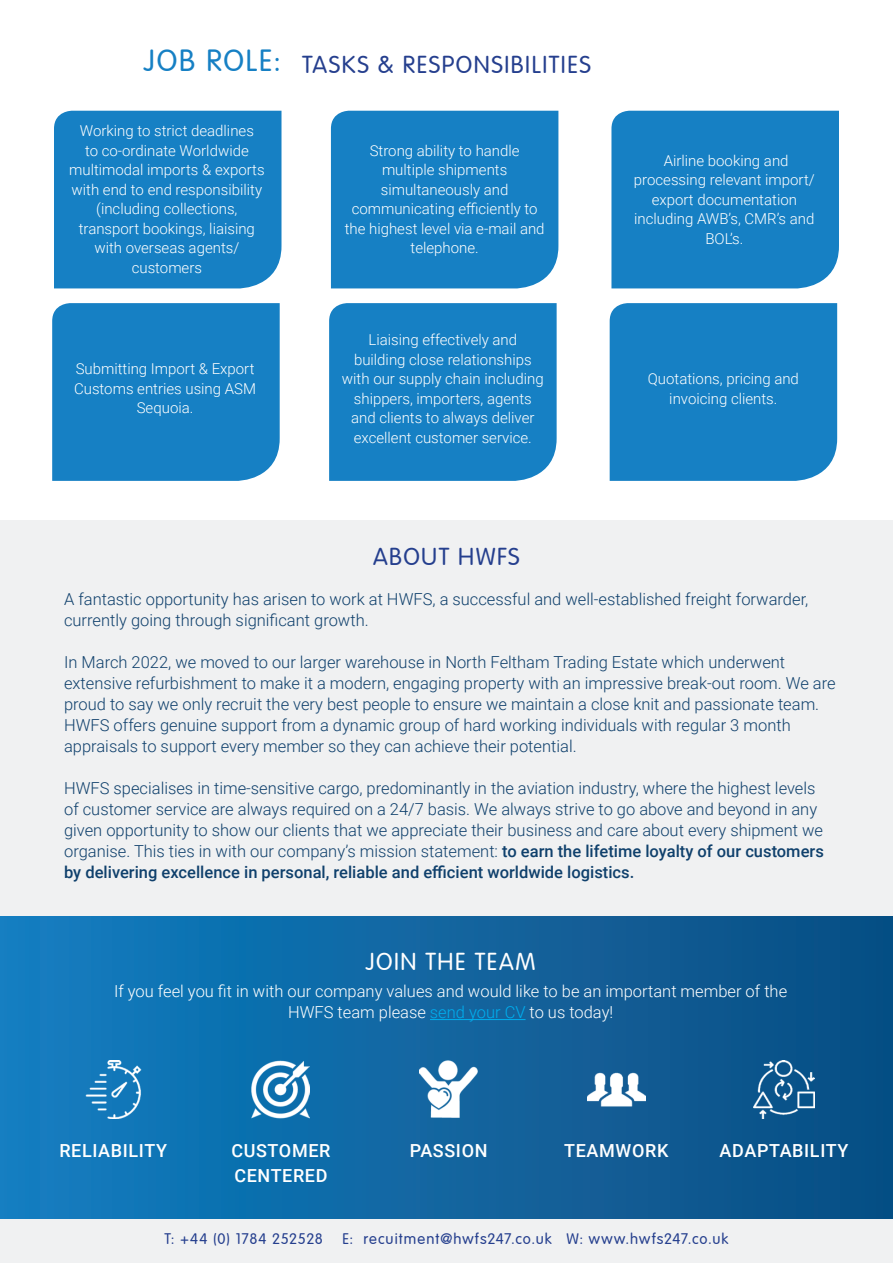
<style>
.page{position:relative;width:893px;height:1263px;background:#fff}
.page>*{position:absolute;margin:0;border:0;box-sizing:border-box;transform-origin:0 0}
.t1{font:300 30px "VAG Rounded";letter-spacing:.06em;color:#1680c4}
.t2{font:300 24px "VAG Rounded";letter-spacing:.06em;color:#253f8e}
.t3{font:300 24px "VAG Rounded";letter-spacing:.065em;color:#fff}
.t4{font:500 18px "Roboto";letter-spacing:.035em;color:#fff}
.t5{font:300 16.5px/21px "Roboto";color:#0f406c}
.t6{font:300 16.5px/21px "Roboto";color:#fff;text-align:center}
.t7{font:300 15px/19.5px "Roboto";color:#fff;text-align:center}
.t8{font:300 15px "VAG Rounded";letter-spacing:.06em;color:#253f8e}
.t9{font:300 15px "VAG Rounded";letter-spacing:.035em;color:#253f8e}
.s1{font-weight:500}
.s2{color:#00aeef}
</style>
<div class="page">
<div style="left:0;top:520px;width:893px;height:396px;background:#f0f1f2"></div>
<div style="left:0;top:1203px;width:893px;height:60px;background:#f0f1f2"></div>
<div style="left:0;top:916px;width:893px;height:302px;background:linear-gradient(to right,#137ec0,#0b4d82)"></div>
<div style="left:611px;top:111px;width:228px;height:177px;background:#1680c4"></div>
<div style="left:610px;top:303px;width:227px;height:178px;background:#1680c4"></div>
<div style="left:54px;top:111px;width:227px;height:177px;background:#1680c4"></div>
<div style="left:52px;top:303px;width:228px;height:178px;background:#1680c4"></div>
<div style="left:331px;top:111px;width:227px;height:177px;background:#1680c4"></div>
<div style="left:329px;top:303px;width:228px;height:178px;background:#1680c4"></div>
<hr style="left:430px;top:1019px;width:96px;height:1px;background:#00aeef">
<img style="left:84px;top:1060px;width:58px;height:58px">
<img style="left:420px;top:1060px;width:58px;height:58px">
<img style="left:252px;top:1060px;width:58px;height:58px">
<img style="left:587px;top:1060px;width:58px;height:58px">
<img style="left:753px;top:1060px;width:62px;height:58px">
<h1 class="t1" style="left:144px;top:44px;width:138px">JOB ROLE:</h1>
<p class="t7" style="left:69px;top:121px;width:197px">Working to strict deadlines<br>to co-ordinate Worldwide multimodal imports &amp; exports with end to end responsibility (including collections, transport bookings, liaising with overseas agents/ customers</p>
<h2 class="t2" style="left:302px;top:50px;width:290px">TASKS &amp; RESPONSIBILITIES</h2>
<p class="t7" style="left:345px;top:140px;width:201px">Strong ability to handle multiple shipments simultaneously and communicating efficiently to the highest level via e-mail and telephone.</p>
<p class="t7" style="left:74px;top:359px;width:183px">Submitting Import &amp; Export<br>Customs entries using ASM<br>Sequoia.</p>
<p class="t7" style="left:342px;top:329px;width:203px">Liaising effectively and building close relationships with our supply chain including shippers, importers, agents and clients to always deliver excellent customer service.</p>
<h2 class="t2" style="left:373px;top:543px;width:148px">ABOUT HWFS</h2>
<p class="t7" style="left:634px;top:150px;width:182px">Airline booking and processing relevant import/ export documentation including AWB’s, CMR’s and<br>BOL’s.</p>
<p class="t7" style="left:648px;top:368px;width:153px">Quotations, pricing and invoicing clients.</p>
<p class="t5" style="left:64px;top:588px;width:746px">A fantastic opportunity has arisen to work at HWFS, a successful and well-established freight forwarder, currently going through significant growth.</p>
<p class="t5" style="left:64px;top:651px;width:773px">In March 2022, we moved to our larger warehouse in North Feltham Trading Estate which underwent extensive refurbishment to make it a modern, engaging property with an impressive break-out room. We are proud to say we only recruit the very best people to ensure we maintain a close knit and passionate team.<br>HWFS offers genuine support from a dynamic group of hard working individuals with regular 3 month appraisals to support every member so they can achieve their potential.</p>
<p class="t5" style="left:64px;top:777px;width:761px">HWFS specialises in time-sensitive cargo, predominantly in the aviation industry, where the highest levels of customer service are always required on a 24/7 basis. We always strive to go above and beyond in any given opportunity to show our clients that we appreciate their business and care about every shipment we organise. This ties in with our company’s mission statement: <span class="s1">to earn the lifetime loyalty of our customers by delivering excellence in personal, reliable and efficient worldwide logistics.</span></p>
<h2 class="t3" style="left:366px;top:948px;width:171px">JOIN THE TEAM</h2>
<p class="t6" style="left:114px;top:980px;width:675px">If you feel you fit in with our company values and would like to be an important member of the<br>HWFS team please <span class="s2">send your CV</span> to us today!</p>
<p class="t4" style="left:59px;top:1138px;width:109px">RELIABILITY</p>
<p class="t4" style="left:231px;top:1138px;width:101px">CUSTOMER</p>
<p class="t4" style="left:410px;top:1138px;width:79px">PASSION</p>
<p class="t4" style="left:564px;top:1138px;width:106px">TEAMWORK</p>
<p class="t4" style="left:720px;top:1138px;width:130px">ADAPTABILITY</p>
<p class="t4" style="left:234px;top:1163px;width:95px">CENTERED</p>
<p class="t9" style="left:164px;top:1230px;width:160px">T: +44 (0) 1784 252528</p>
<p class="t8" style="left:342px;top:1230px;width:388px">E: recuitment@hwfs247.co.uk W: www.hwfs247.co.uk</p>
</div>
